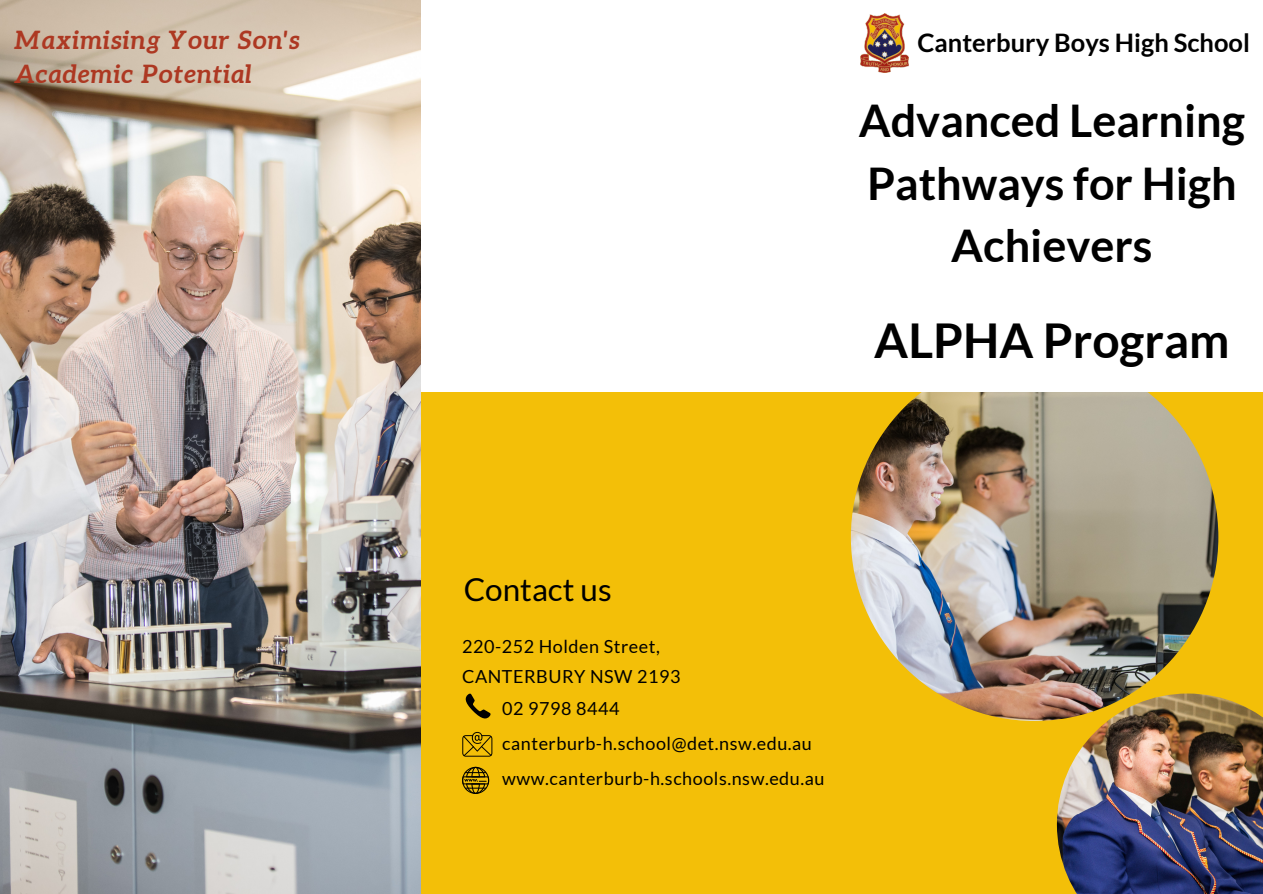
<style>
.page{position:relative;width:1263px;height:894px;background:#fff}
.page>*{position:absolute;margin:0;border:0;box-sizing:border-box;transform-origin:0 0}
.t1{font:700 48px "Lato";color:#000}
.t2{font:700 45px/62.7px "Lato";color:#000;text-align:center}
.t3{font:31.5px "Lato";color:#000}
.t4{font:italic 700 25.5px/33.8px "Aleo";letter-spacing:.03em;color:#ad3822}
.t5{font:700 25.5px "Lato";color:#000}
.t6{font:18px "Lato";letter-spacing:.03em;color:#000}
</style>
<div class="page">
<div style="left:0;top:0;width:1263px;height:893px;background:#f3bf08"></div>
<img style="left:851px;top:353px;width:367px;height:367px;border-radius:50%">
<img style="left:1057px;top:693px;width:206px;height:200px">
<div style="left:421px;top:0;width:842px;height:391px;background:#fff"></div>
<svg style="left:462px;top:731px;width:30px;height:25px"></svg>
<svg style="left:462px;top:766px;width:27px;height:27px"></svg>
<img style="left:860px;top:14px;width:48px;height:58px">
<img style="left:0;top:0;width:421px;height:893px">
<svg style="left:465px;top:693px;width:26px;height:26px"></svg>
<p class="t4" style="left:14px;top:23px;width:287px">Maximising Your Son's<br>Academic Potential</p>
<p class="t5" style="left:917px;top:27px;width:334px">Canterbury Boys High School</p>
<p class="t2" style="left:859px;top:88px;width:388px">Advanced Learning<br>Pathways for High<br>Achievers</p>
<p class="t1" style="left:874px;top:310px;width:357px">ALPHA Program</p>
<p class="t3" style="left:464px;top:569px;width:150px">Contact us</p>
<p class="t6" style="left:462px;top:635px;width:199px">220-252 Holden Street,</p>
<p class="t6" style="left:462px;top:664px;width:220px">CANTERBURY NSW 2193</p>
<p class="t6" style="left:502px;top:697px;width:119px">02 9798 8444</p>
<p class="t6" style="left:502px;top:732px;width:311px">canterburb-h.school@det.nsw.edu.au</p>
<p class="t6" style="left:502px;top:767px;width:324px">www.canterburb-h.schools.nsw.edu.au</p>
</div>
